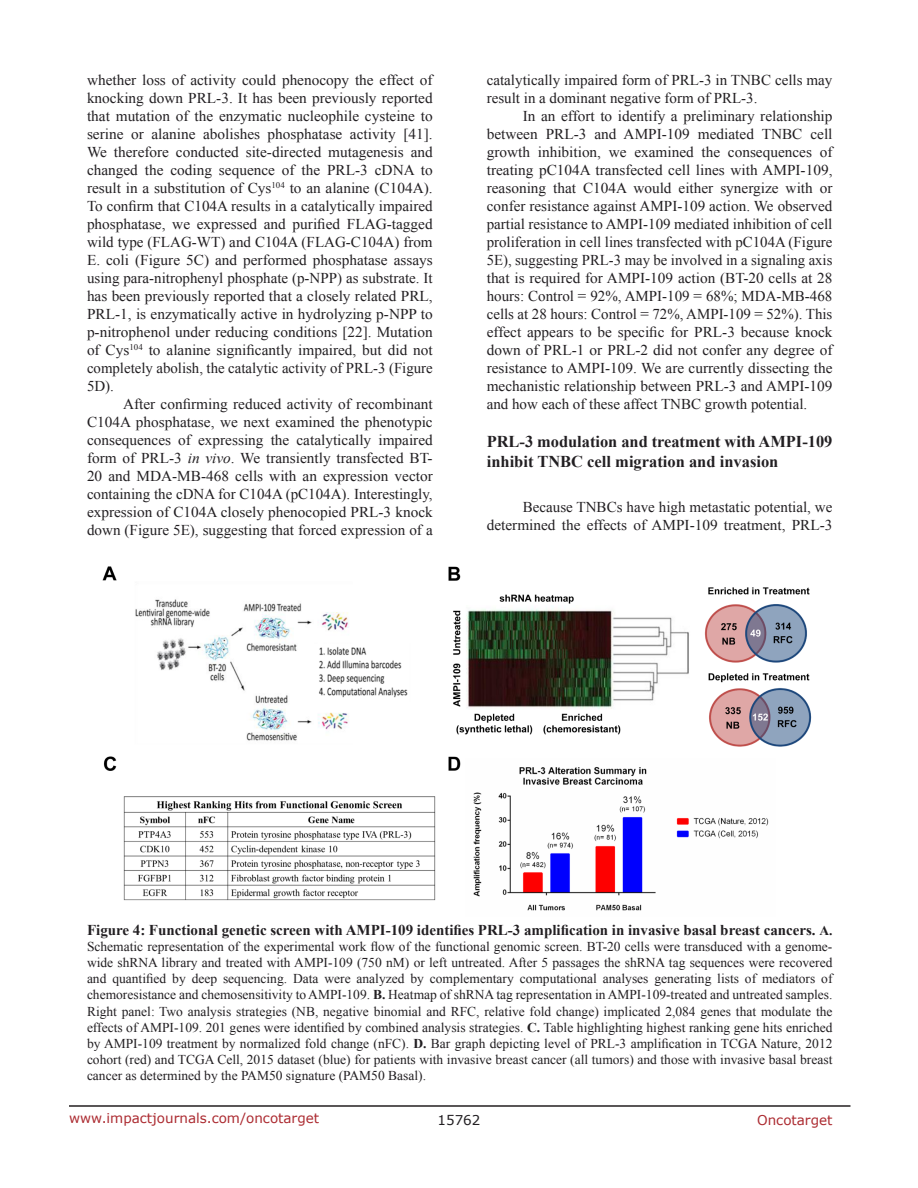
<style>
.page{position:relative;width:918px;height:1188px;background:#fff}
.page>*{position:absolute;margin:0;border:0;box-sizing:border-box;transform-origin:0 0}
.SubHeading{font:700 16.5px/19.8px "Times New Roman";color:#221f22}
.BodyText{font:15px/18px "Times New Roman";color:#221f22;text-align:justify}
.FigureText{font:700 15px "Times New Roman";color:#221f22}
.FigureText-2{font:13.5px/16.2px "Times New Roman";color:#221f22;text-align:justify}
.t1{font:13.5px "Verdana";color:#ac2b31}
.t2{font:13.5px "Verdana";color:#221f22}
.s1{font-style:italic}
.s2{font-size:13.5px}
.s3{font-weight:700}
</style>
<div class="page">
<hr style="left:69px;top:1105px;width:781px;height:2px;background:#231f20">
<img style="left:102px;top:566px;width:710px;height:345px">
<p class="BodyText" style="left:87px;top:71px;width:347px">whether loss of activity could phenocopy the effect of knocking down PRL-3. It has been previously reported that mutation of the enzymatic nucleophile cysteine to serine or alanine abolishes phosphatase activity [41].<br>We therefore conducted site-directed mutagenesis and changed the coding sequence of the PRL-3 cDNA to result in a substitution of Cys<sup>104</sup> to an alanine (C104A).<br>To confirm that C104A results in a catalytically impaired phosphatase, we expressed and purified FLAG-tagged wild type (FLAG-WT) and C104A (FLAG-C104A) from E. coli (Figure 5C) and performed phosphatase assays using para-nitrophenyl phosphate (p-NPP) as substrate. It has been previously reported that a closely related PRL, PRL-1, is enzymatically active in hydrolyzing p-NPP to p-nitrophenol under reducing conditions [22]. Mutation of Cys<sup>104</sup> to alanine significantly impaired, but did not completely abolish, the catalytic activity of PRL-3 (Figure 5D).</p>
<p class="BodyText" style="left:87px;top:395px;width:347px;text-indent:36px">After confirming reduced activity of recombinant C104A phosphatase, we next examined the phenotypic consequences of expressing the catalytically impaired form of PRL-3 <span class="s1">in vivo</span>. We transiently transfected BT-20 and MDA-MB-468 cells with an expression vector containing the cDNA for C104A (pC104A). Interestingly, expression of C104A closely phenocopied PRL-3 knock down (Figure 5E), suggesting that forced expression of a</p>
<p class="BodyText" style="left:487px;top:71px;width:347px">catalytically impaired form of PRL-3 in TNBC cells may result in a dominant negative form of PRL-3.</p>
<p class="BodyText" style="left:487px;top:107px;width:347px;text-indent:36px">In an effort to identify a preliminary relationship between PRL-3 and AMPI-109 mediated TNBC cell growth inhibition, we examined the consequences of treating pC104A transfected cell lines with AMPI-109, reasoning that C104A would either synergize with or confer resistance against AMPI-109 action. We observed partial resistance to AMPI-109 mediated inhibition of cell proliferation in cell lines transfected with pC104A (Figure 5E), suggesting PRL-3 may be involved in a signaling axis that is required for AMPI-109 action (BT-20 cells at 28 hours: Control = 92%, AMPI-109 = 68%; MDA-MB-468 cells at 28 hours: Control = 72%, AMPI-109 = 52%). This effect appears to be specific for PRL-3 because knock down of PRL-1 or PRL-2 did not confer any degree of resistance to AMPI-109. We are currently dissecting the mechanistic relationship between PRL-3 and AMPI-109 and how each of these affect TNBC growth potential.</p>
<p class="SubHeading" style="left:487px;top:431px;width:347px">PRL-3 modulation and treatment with AMPI-109 inhibit TNBC cell migration and invasion</p>
<p class="BodyText" style="left:487px;top:498px;width:347px;text-align:right">Because TNBCs have high metastatic potential, we determined the effects of AMPI-109 treatment, PRL-3</p>
<p class="FigureText" style="left:87px;top:919px;width:747px">Figure 4: Functional genetic screen with AMPI-109 identifies PRL-3 amplification in invasive basal breast cancers. <span class="s2">A.</span></p>
<p class="FigureText-2" style="left:87px;top:938px;width:747px">Schematic representation of the experimental work flow of the functional genomic screen. BT-20 cells were transduced with a genome&shy;wide shRNA library and treated with AMPI-109 (750 nM) or left untreated. After 5 passages the shRNA tag sequences were recovered and quantified by deep sequencing. Data were analyzed by complementary computational analyses generating lists of mediators of chemoresistance and chemosensitivity to AMPI-109. <span class="s3">B.</span> Heatmap of shRNA tag representation in AMPI-109-treated and untreated samples.<br>Right panel: Two analysis strategies (NB, negative binomial and RFC, relative fold change) implicated 2,084 genes that modulate the effects of AMPI-109. 201 genes were identified by combined analysis strategies. <span class="s3">C.</span> Table highlighting highest ranking gene hits enriched by AMPI-109 treatment by normalized fold change (nFC). <span class="s3">D.</span> Bar graph depicting level of PRL-3 amplification in TCGA Nature, 2012 cohort (red) and TCGA Cell, 2015 dataset (blue) for patients with invasive breast cancer (all tumors) and those with invasive basal breast cancer as determined by the PAM50 signature (PAM50 Basal).</p>
<p class="t1" style="left:69px;top:1109px;width:252px">www.impactjournals.com/oncotarget</p>
<p class="t2" style="left:438px;top:1111px;width:44px">15762</p>
<p class="t1" style="left:757px;top:1111px;width:77px">Oncotarget</p>
</div>
